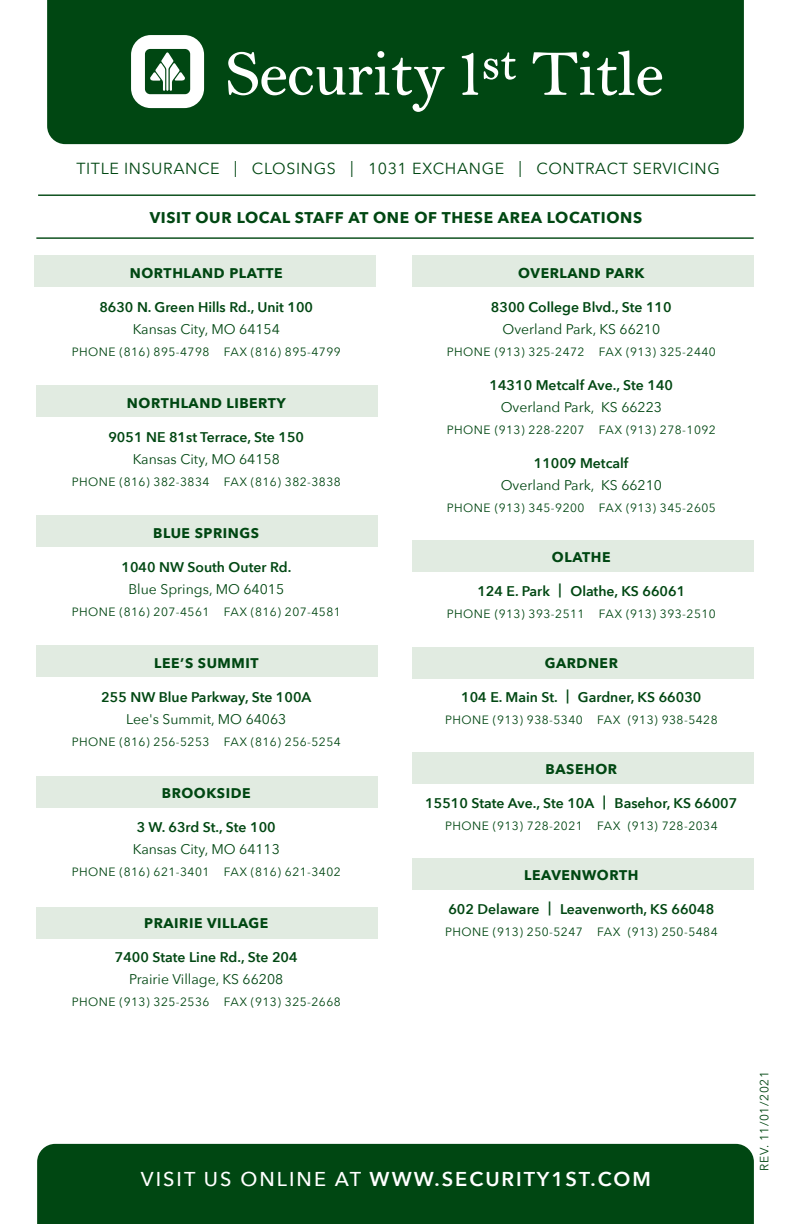
<style>
.page{position:relative;width:792px;height:1224px;background:#fff}
.page>*{position:absolute;margin:0;border:0;box-sizing:border-box;transform-origin:0 0}
.t1{font:600 20px "Avenir Next";letter-spacing:.1em;color:#fff}
.t2{font:16px "Avenir Next";letter-spacing:.035em;color:#004712}
.t3{font:700 15.6px "Avenir Next";letter-spacing:.04em;color:#004712}
.t4{font:600 14px "Avenir Next";color:#004712}
.t5{font:14px "Avenir Next";color:#004712}
.t6{font:700 14px "Avenir Next";letter-spacing:.04em;color:#004712}
.t7{font:12px "Avenir Next";letter-spacing:.04em;color:#004712}
.s1{font-weight:500}
</style>
<div class="page">
<div style="left:35px;top:255px;width:341px;height:32px;background:#e1ebe1"></div>
<div style="left:412px;top:540px;width:342px;height:32px;background:#e1ebe1"></div>
<div style="left:412px;top:647px;width:342px;height:32px;background:#e1ebe1"></div>
<div style="left:412px;top:752px;width:342px;height:32px;background:#e1ebe1"></div>
<div style="left:412px;top:858px;width:342px;height:32px;background:#e1ebe1"></div>
<div style="left:36px;top:385px;width:341px;height:32px;background:#e1ebe1"></div>
<div style="left:36px;top:645px;width:341px;height:32px;background:#e1ebe1"></div>
<div style="left:36px;top:776px;width:341px;height:32px;background:#e1ebe1"></div>
<div style="left:36px;top:907px;width:341px;height:32px;background:#e1ebe1"></div>
<div style="left:36px;top:515px;width:341px;height:32px;background:#e1ebe1"></div>
<div style="left:412px;top:255px;width:341px;height:32px;background:#e1ebe1"></div>
<div style="left:47px;top:0;width:697px;height:144px;background:#004712"></div>
<svg style="left:228px;top:51px;width:434px;height:61px;background:#2c663b"></svg>
<svg style="left:131px;top:35px;width:73px;height:73px"></svg>
<div style="left:37px;top:1144px;width:717px;height:80px;background:#004712"></div>
<hr style="left:38px;top:195px;width:717px;height:1px;background:#004712">
<hr style="left:36px;top:237px;width:718px;height:2px;background:#004712">
<h2 class="t2" style="left:77px;top:155px;width:645px">TITLE INSURANCE | CLOSINGS | 1031 EXCHANGE | CONTRACT SERVICING</h2>
<p class="t3" style="left:150px;top:204px;width:494px">VISIT OUR LOCAL STAFF AT ONE OF THESE AREA LOCATIONS</p>
<p class="t6" style="left:130px;top:261px;width:154px">NORTHLAND PLATTE</p>
<p class="t4" style="left:99px;top:295px;width:215px">8630 N. Green Hills Rd., Unit 100</p>
<p class="t5" style="left:133px;top:317px;width:149px">Kansas City, MO 64154</p>
<p class="t7" style="left:72px;top:341px;width:271px">PHONE (816) 895-4798 FAX (816) 895-4799</p>
<p class="t6" style="left:127px;top:391px;width:160px">NORTHLAND LIBERTY</p>
<p class="t4" style="left:108px;top:425px;width:197px">9051 NE 81st Terrace, Ste 150</p>
<p class="t5" style="left:133px;top:447px;width:149px">Kansas City, MO 64158</p>
<p class="t7" style="left:72px;top:471px;width:271px">PHONE (816) 382-3834 FAX (816) 382-3838</p>
<p class="t6" style="left:153px;top:521px;width:107px">BLUE SPRINGS</p>
<p class="t4" style="left:122px;top:555px;width:171px">1040 NW South Outer Rd.</p>
<p class="t5" style="left:128px;top:577px;width:157px">Blue Springs, MO 64015</p>
<p class="t7" style="left:72px;top:601px;width:271px">PHONE (816) 207-4561 FAX (816) 207-4581</p>
<p class="t6" style="left:154px;top:651px;width:106px">LEE’S SUMMIT</p>
<p class="t4" style="left:101px;top:685px;width:212px">255 NW Blue Parkway, Ste 100A</p>
<p class="t5" style="left:126px;top:707px;width:162px">Lee's Summit, MO 64063</p>
<p class="t7" style="left:72px;top:731px;width:271px">PHONE (816) 256-5253 FAX (816) 256-5254</p>
<p class="t6" style="left:162px;top:781px;width:90px">BROOKSIDE</p>
<p class="t4" style="left:137px;top:815px;width:140px">3 W. 63rd St., Ste 100</p>
<p class="t5" style="left:133px;top:837px;width:149px">Kansas City, MO 64113</p>
<p class="t7" style="left:72px;top:861px;width:271px">PHONE (816) 621-3401 FAX (816) 621-3402</p>
<p class="t6" style="left:144px;top:911px;width:126px">PRAIRIE VILLAGE</p>
<p class="t4" style="left:115px;top:945px;width:184px">7400 State Line Rd., Ste 204</p>
<p class="t5" style="left:129px;top:967px;width:155px">Prairie Village, KS 66208</p>
<p class="t7" style="left:72px;top:991px;width:271px">PHONE (913) 325-2536 FAX (913) 325-2668</p>
<p class="t6" style="left:518px;top:261px;width:128px">OVERLAND PARK</p>
<p class="t4" style="left:491px;top:295px;width:182px">8300 College Blvd., Ste 110</p>
<p class="t5" style="left:502px;top:317px;width:159px">Overland Park, KS 66210</p>
<p class="t7" style="left:447px;top:341px;width:271px">PHONE (913) 325-2472 FAX (913) 325-2440</p>
<p class="t4" style="left:490px;top:373px;width:185px">14310 Metcalf Ave., Ste 140</p>
<p class="t5" style="left:501px;top:395px;width:163px">Overland Park, KS 66223</p>
<p class="t7" style="left:447px;top:419px;width:271px">PHONE (913) 228-2207 FAX (913) 278-1092</p>
<p class="t4" style="left:534px;top:451px;width:96px">11009 Metcalf</p>
<p class="t5" style="left:501px;top:473px;width:163px">Overland Park, KS 66210</p>
<p class="t7" style="left:447px;top:497px;width:271px">PHONE (913) 345-9200 FAX (913) 345-2605</p>
<p class="t6" style="left:552px;top:545px;width:60px">OLATHE</p>
<p class="t4" style="left:477px;top:579px;width:209px">124 E. Park | Olathe, KS 66061</p>
<p class="t7" style="left:447px;top:603px;width:271px">PHONE (913) 393-2511 FAX (913) 393-2510</p>
<p class="t6" style="left:545px;top:651px;width:75px">GARDNER</p>
<p class="t4" style="left:461px;top:685px;width:242px">104 E. Main St. | Gardner, KS 66030</p>
<p class="t7" style="left:445px;top:709px;width:274px">PHONE (913) 938-5340 FAX (913) 938-5428</p>
<p class="t6" style="left:546px;top:757px;width:73px">BASEHOR</p>
<p class="t4" style="left:425px;top:791px;width:314px">15510 State Ave., Ste 10A | Basehor, KS 66007</p>
<p class="t7" style="left:445px;top:815px;width:274px">PHONE (913) 728-2021 FAX (913) 728-2034</p>
<p class="t6" style="left:524px;top:863px;width:116px">LEAVENWORTH</p>
<p class="t4" style="left:448px;top:897px;width:267px">602 Delaware | Leavenworth, KS 66048</p>
<p class="t7" style="left:445px;top:921px;width:274px">PHONE (913) 250-5247 FAX (913) 250-5484</p>
<h1 class="t1" style="left:141px;top:1162px;width:511px"><span class="s1">VISIT US ONLINE AT</span> WWW.SECURITY1ST.COM</h1>
<p class="t7" style="left:754px;top:1171px;width:101px;rotate:-90deg">REV. 11/01/2021</p>
</div>
